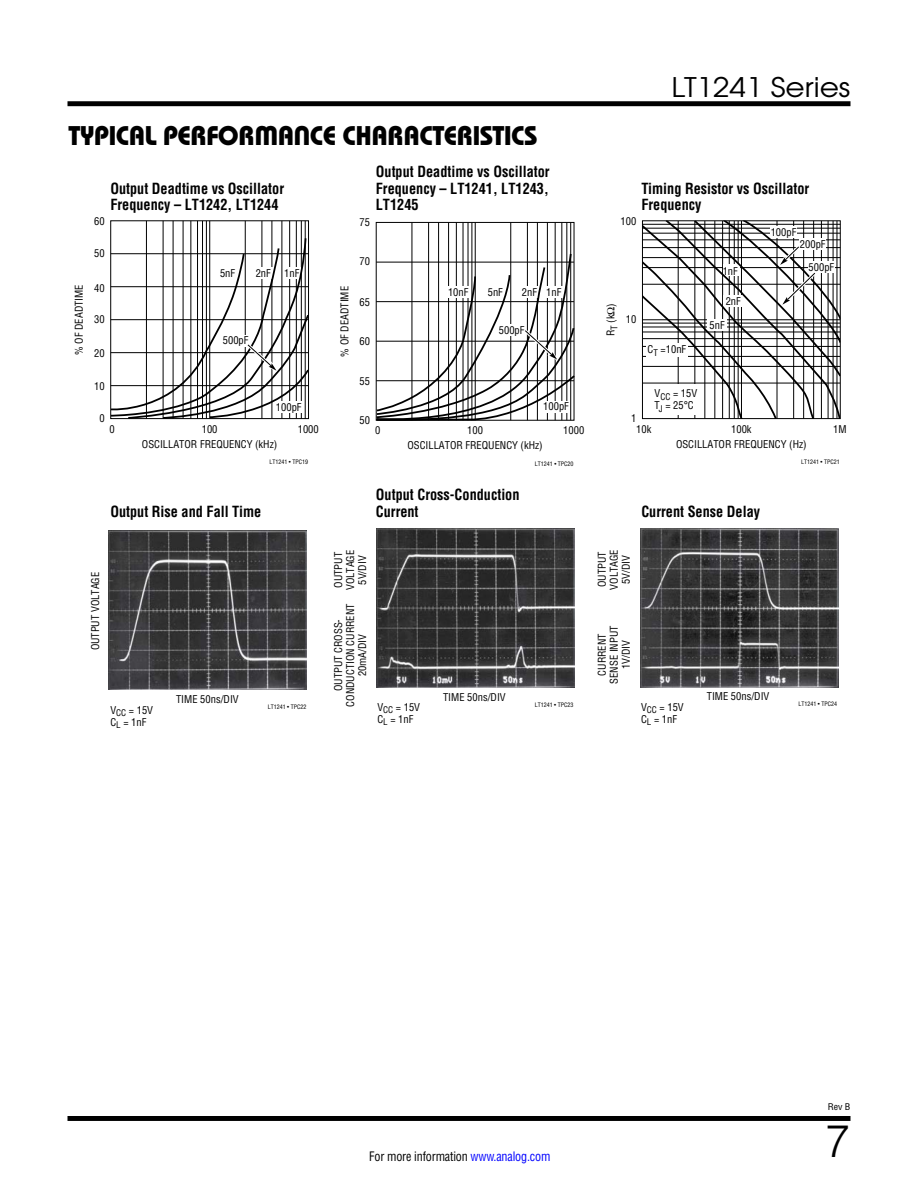
<style>
.page{position:relative;width:918px;height:1188px;background:#fff}
.page>*{position:absolute;margin:0;border:0;box-sizing:border-box;transform-origin:0 0}
.t1{font:300 45px "Helvetica";color:#000}
.t2{font:27px "Linear Bauhaus";letter-spacing:-.02em;color:#000}
.t3{font:27px "Avant Garde";color:#000;scale:1.1 1}
.t4{font:700 15px/16.5px "Linear Helv Cond";color:#000;scale:.95 1}
.t5{font:12.75px "Linear Helv Cond";letter-spacing:-.015em;color:#000;scale:.95 1}
.t6{font:10.5px/12px "Linear Helv Cond";color:#000}
.t7{font:9px "Linear Helv Cond";color:#000;scale:1.1 1}
.t8{font:6px "Linear Helv Cond";color:#000}
.s1{color:#00f}
</style>
<div class="page">
<div style="left:68px;top:1116px;width:782px;height:5px;background:#000"></div>
<div style="left:68px;top:101px;width:782px;height:5px;background:#000"></div>
<hr style="left:209px;top:221px;width:1px;height:198px;background:#000">
<hr style="left:206px;top:221px;width:1px;height:198px;background:#000">
<hr style="left:202px;top:221px;width:1px;height:198px;background:#000">
<hr style="left:197px;top:221px;width:1px;height:198px;background:#000">
<hr style="left:191px;top:221px;width:1px;height:198px;background:#000">
<hr style="left:183px;top:221px;width:1px;height:198px;background:#000">
<hr style="left:173px;top:221px;width:1px;height:198px;background:#000">
<hr style="left:163px;top:221px;width:1px;height:198px;background:#000">
<hr style="left:146px;top:221px;width:1px;height:198px;background:#000">
<hr style="left:305px;top:221px;width:1px;height:198px;background:#000">
<hr style="left:301px;top:221px;width:1px;height:198px;background:#000">
<hr style="left:296px;top:221px;width:1px;height:198px;background:#000">
<hr style="left:289px;top:221px;width:1px;height:198px;background:#000">
<hr style="left:282px;top:221px;width:1px;height:198px;background:#000">
<hr style="left:272px;top:221px;width:1px;height:198px;background:#000">
<hr style="left:262px;top:221px;width:1px;height:198px;background:#000">
<hr style="left:245px;top:221px;width:1px;height:198px;background:#000">
<svg style="left:110px;top:236px;width:199px;height:184px"></svg>
<hr style="left:475px;top:222px;width:1px;height:198px;background:#000">
<hr style="left:472px;top:222px;width:1px;height:198px;background:#000">
<hr style="left:468px;top:222px;width:1px;height:198px;background:#000">
<hr style="left:463px;top:222px;width:1px;height:198px;background:#000">
<hr style="left:456px;top:222px;width:1px;height:198px;background:#000">
<hr style="left:448px;top:222px;width:1px;height:198px;background:#000">
<hr style="left:438px;top:222px;width:1px;height:198px;background:#000">
<hr style="left:428px;top:222px;width:1px;height:198px;background:#000">
<hr style="left:412px;top:222px;width:1px;height:198px;background:#000">
<hr style="left:570px;top:222px;width:1px;height:198px;background:#000">
<hr style="left:567px;top:222px;width:1px;height:198px;background:#000">
<hr style="left:562px;top:222px;width:1px;height:198px;background:#000">
<hr style="left:555px;top:222px;width:1px;height:198px;background:#000">
<hr style="left:547px;top:222px;width:1px;height:198px;background:#000">
<hr style="left:537px;top:222px;width:1px;height:198px;background:#000">
<hr style="left:527px;top:222px;width:1px;height:198px;background:#000">
<hr style="left:510px;top:222px;width:1px;height:198px;background:#000">
<svg style="left:375px;top:252px;width:200px;height:169px"></svg>
<svg style="left:642px;top:222px;width:199px;height:198px"></svg>
<div style="left:642px;top:220px;width:199px;height:199px;border:1px solid #000"></div>
<img style="left:109px;top:530px;width:198px;height:160px">
<img style="left:376px;top:528px;width:198px;height:160px">
<img style="left:640px;top:528px;width:198px;height:159px">
<h2 class="t2" style="left:68px;top:119px;width:471px">TYPICAL PERFORMANCE CHARACTERISTICS</h2>
<h3 class="t4" style="left:110px;top:180px;width:184px">Output Deadtime vs Oscillator<br>Frequency – LT1242, LT1244</h3>
<h3 class="t4" style="left:376px;top:163px;width:184px;text-align:justify">Output Deadtime vs Oscillator Frequency – LT1241, LT1243, LT1245</h3>
<p class="t6" style="left:73px;top:355px;width:72px;rotate:-90deg">% OF DEADTIME</p>
<p class="t6" style="left:94px;top:215px;width:12px">60</p>
<p class="t6" style="left:94px;top:248px;width:12px">50</p>
<p class="t6" style="left:94px;top:282px;width:12px">40</p>
<p class="t6" style="left:94px;top:314px;width:12px">30</p>
<p class="t6" style="left:94px;top:347px;width:12px">20</p>
<p class="t6" style="left:94px;top:380px;width:12px">10</p>
<p class="t6" style="left:99px;top:413px;width:7px">0</p>
<p class="t6" style="left:110px;top:423px;width:7px">0</p>
<p class="t6" style="left:220px;top:267px;width:17px">5nF</p>
<p class="t6" style="left:256px;top:267px;width:17px">2nF</p>
<p class="t6" style="left:284px;top:267px;width:17px">1nF</p>
<p class="t6" style="left:223px;top:335px;width:27px">500pF</p>
<p class="t6" style="left:276px;top:401px;width:27px">100pF</p>
<p class="t6" style="left:202px;top:423px;width:17px">100</p>
<p class="t6" style="left:298px;top:423px;width:22px">1000</p>
<p class="t8" style="left:269px;top:458px;width:40px">LT1241 • TPC19</p>
<p class="t6" style="left:142px;top:438px;width:137px">OSCILLATOR FREQUENCY (kHz)</p>
<h3 class="t4" style="left:110px;top:503px;width:160px">Output Rise and Fall Time</h3>
<p class="t6" style="left:360px;top:216px;width:12px">75</p>
<p class="t6" style="left:338px;top:357px;width:72px;rotate:-90deg">% OF DEADTIME</p>
<p class="t6" style="left:360px;top:256px;width:12px">70</p>
<p class="t6" style="left:360px;top:296px;width:12px">65</p>
<p class="t6" style="left:360px;top:335px;width:12px">60</p>
<p class="t6" style="left:360px;top:375px;width:12px">55</p>
<p class="t6" style="left:360px;top:414px;width:12px">50</p>
<p class="t6" style="left:375px;top:424px;width:7px">0</p>
<p class="t6" style="left:448px;top:286px;width:22px">10nF</p>
<p class="t6" style="left:546px;top:286px;width:17px">1nF</p>
<p class="t6" style="left:488px;top:286px;width:17px">5nF</p>
<p class="t6" style="left:522px;top:286px;width:17px">2nF</p>
<p class="t6" style="left:499px;top:324px;width:27px">500pF</p>
<p class="t6" style="left:543px;top:401px;width:27px">100pF</p>
<p class="t6" style="left:467px;top:424px;width:17px">100</p>
<p class="t6" style="left:563px;top:424px;width:22px">1000</p>
<p class="t8" style="left:535px;top:460px;width:40px">LT1241 • TPC20</p>
<p class="t6" style="left:407px;top:439px;width:137px">OSCILLATOR FREQUENCY (kHz)</p>
<h3 class="t4" style="left:376px;top:486px;width:153px">Output Cross-Conduction<br>Current</h3>
<h2 class="t3" style="left:672px;top:70px;width:164px">LT1241 Series</h2>
<h3 class="t4" style="left:641px;top:180px;width:178px">Timing Resistor vs Oscillator<br>Frequency</h3>
<p class="t6" style="left:621px;top:215px;width:17px">100</p>
<p class="t6" style="left:605px;top:336px;width:35px;rotate:-90deg">R<sub>T</sub> (kΩ)</p>
<p class="t6" style="left:626px;top:314px;width:12px">10</p>
<p class="t6" style="left:648px;top:343px;width:40px">C<sub>T</sub> =10nF</p>
<p class="t6" style="left:723px;top:265px;width:17px">1nF</p>
<p class="t6" style="left:726px;top:295px;width:17px">2nF</p>
<p class="t6" style="left:710px;top:319px;width:17px">5nF</p>
<p class="t6" style="left:631px;top:413px;width:7px">1</p>
<p class="t6" style="left:655px;top:387px;width:44px">V<sub>CC</sub> = 15V<br>T<sub>J</sub> = 25°C</p>
<p class="t6" style="left:771px;top:226px;width:27px">100pF</p>
<p class="t6" style="left:800px;top:238px;width:27px">200pF</p>
<p class="t6" style="left:809px;top:261px;width:27px">500pF</p>
<p class="t6" style="left:636px;top:423px;width:17px">10k</p>
<p class="t6" style="left:731px;top:423px;width:22px">100k</p>
<p class="t6" style="left:833px;top:423px;width:15px">1M</p>
<p class="t8" style="left:801px;top:458px;width:40px">LT1241 • TPC21</p>
<p class="t6" style="left:676px;top:438px;width:132px">OSCILLATOR FREQUENCY (Hz)</p>
<h3 class="t4" style="left:641px;top:503px;width:126px">Current Sense Delay</h3>
<p class="t6" style="left:89px;top:650px;width:80px;rotate:-90deg">OUTPUT VOLTAGE</p>
<p class="t6" style="left:110px;top:704px;width:44px">V<sub>CC</sub> = 15V<br>C<sub>L</sub> = 1nF</p>
<p class="t6" style="left:176px;top:694px;width:64px">TIME 50ns/DIV</p>
<p class="t6" style="left:332px;top:590px;width:42px;text-align:center;rotate:-90deg">OUTPUT<br>VOLTAGE<br>5V/DIV</p>
<p class="t6" style="left:332px;top:707px;width:104px;text-align:center;rotate:-90deg">OUTPUT CROSS-<br>CONDUCTION CURRENT<br>20mA/DIV</p>
<p class="t8" style="left:268px;top:703px;width:40px">LT1241 • TPC22</p>
<p class="t6" style="left:377px;top:701px;width:44px">V<sub>CC</sub> = 15V<br>C<sub>L</sub> = 1nF</p>
<p class="t6" style="left:443px;top:691px;width:64px">TIME 50ns/DIV</p>
<p class="t6" style="left:596px;top:590px;width:42px;text-align:center;rotate:-90deg">OUTPUT<br>VOLTAGE<br>5V/DIV</p>
<p class="t6" style="left:596px;top:684px;width:60px;text-align:center;rotate:-90deg">CURRENT<br>SENSE INPUT<br>1V/DIV</p>
<p class="t8" style="left:535px;top:701px;width:40px">LT1241 • TPC23</p>
<p class="t6" style="left:641px;top:701px;width:44px">V<sub>CC</sub> = 15V<br>C<sub>L</sub> = 1nF</p>
<p class="t6" style="left:707px;top:691px;width:64px">TIME 50ns/DIV</p>
<p class="t8" style="left:798px;top:700px;width:40px">LT1241 • TPC24</p>
<p class="t5" style="left:369px;top:1148px;width:192px">For more information <span class="s1">www.analog.com</span></p>
<p class="t7" style="left:828px;top:1102px;width:22px">Rev B</p>
<h1 class="t1" style="left:825px;top:1113px;width:27px">7</h1>
</div>
